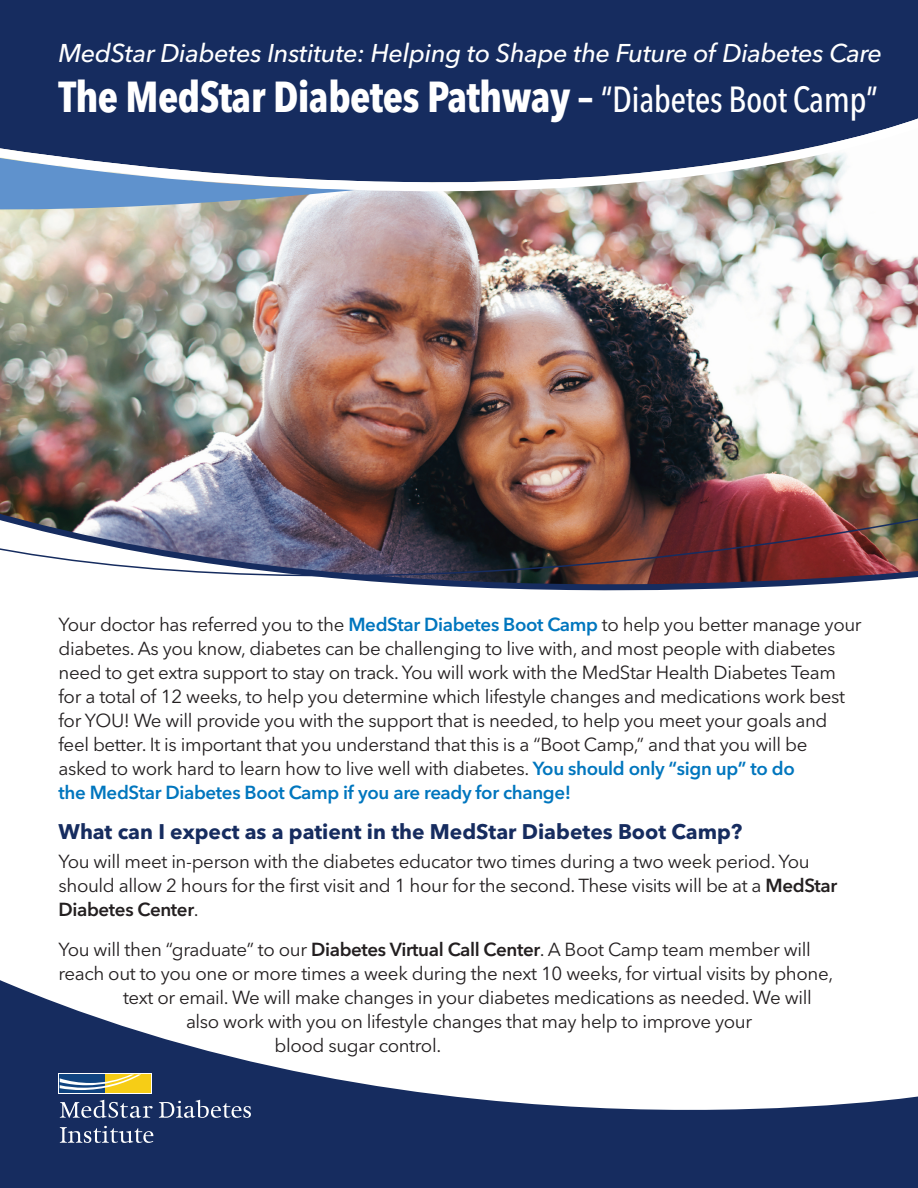
<style>
.page{position:relative;width:918px;height:1188px;background:#fff}
.page>*{position:absolute;margin:0;border:0;box-sizing:border-box;transform-origin:0 0}
.t1{font:700 condensed 42.9px "Avenir Next LT Pro";letter-spacing:-.015em;color:#fff}
.t2{font:italic 500 25.5px "Avenir Next LT Pro";letter-spacing:-.015em;color:#fff}
.t3{font:700 21px "Avenir Next LT Pro";color:#162c5f}
.t4{font:18.75px/24px "Avenir Next LT Pro";letter-spacing:-.02em;color:#231f20}
.s1{font-weight:500;font-size:36px}
.s2{font-weight:600;color:#0076be}
.s3{font-weight:600}
</style>
<div class="page">
<img style="left:0;top:282px;width:918px;height:223px">
<svg style="left:0;top:980px;width:918px;height:208px;fill:#162c5f"></svg>
<img style="left:0;top:505px;width:918px;height:8px">
<img style="left:0;top:513px;width:918px;height:78px">
<svg style="left:60px;top:1100px;width:93px;height:18px;background:#506086"></svg>
<svg style="left:159px;top:1100px;width:92px;height:18px;background:#506086"></svg>
<svg style="left:60px;top:1126px;width:93px;height:17px;background:#516187"></svg>
<div style="left:59px;top:1074px;width:93px;height:20px;background:#fff"></div>
<div style="left:105px;top:1074px;width:46px;height:19px;background:#f6cd16"></div>
<div style="left:60px;top:1074px;width:45px;height:19px;background:#104480"></div>
<svg style="left:60px;top:1074px;width:81px;height:16px"></svg>
<img style="left:0;top:0;width:918px;height:282px">
<p class="t2" style="left:59px;top:43px;width:825px">MedStar Diabetes Institute: Helping to Shape the Future of Diabetes Care</p>
<p class="t1" style="left:59px;top:72px;width:821px">The MedStar Diabetes Pathway – <span class="s1">“Diabetes Boot Camp”</span></p>
<p class="t4" style="left:58px;top:614px;width:805px">Your doctor has referred you to the <span class="s2">MedStar Diabetes Boot Camp</span> to help you better manage your diabetes. As you know, diabetes can be challenging to live with, and most people with diabetes need to get extra support to stay on track. You will work with the MedStar Health Diabetes Team for a total of 12 weeks, to help you determine which lifestyle changes and medications work best for YOU! We will provide you with the support that is needed, to help you meet your goals and feel better. It is important that you understand that this is a “Boot Camp,” and that you will be<br>asked to work hard to learn how to live well with diabetes. <span class="s2">You should only “sign up” to do<br>the MedStar Diabetes Boot Camp if you are ready for change!</span></p>
<p class="t3" style="left:58px;top:821px;width:685px">What can I expect as a patient in the MedStar Diabetes Boot Camp?</p>
<p class="t4" style="left:58px;top:851px;width:780px">You will meet in-person with the diabetes educator two times during a two week period. You should allow 2 hours for the first visit and 1 hour for the second. These visits will be at a <span class="s3">MedStar<br>Diabetes Center</span>.</p>
<p class="t4" style="left:58px;top:939px;width:754px">You will then “graduate” to our <span class="s3">Diabetes Virtual Call Center</span>. A Boot Camp team member will</p>
<p class="t4" style="left:58px;top:963px;width:776px">reach out to you one or more times a week during the next 10 weeks, for virtual visits by phone,</p>
<p class="t4" style="left:123px;top:987px;width:690px">text or email. We will make changes in your diabetes medications as needed. We will</p>
<p class="t4" style="left:186px;top:1011px;width:568px">also work with you on lifestyle changes that may help to improve your</p>
<p class="t4" style="left:274px;top:1035px;width:168px">blood sugar control.</p>
</div>
